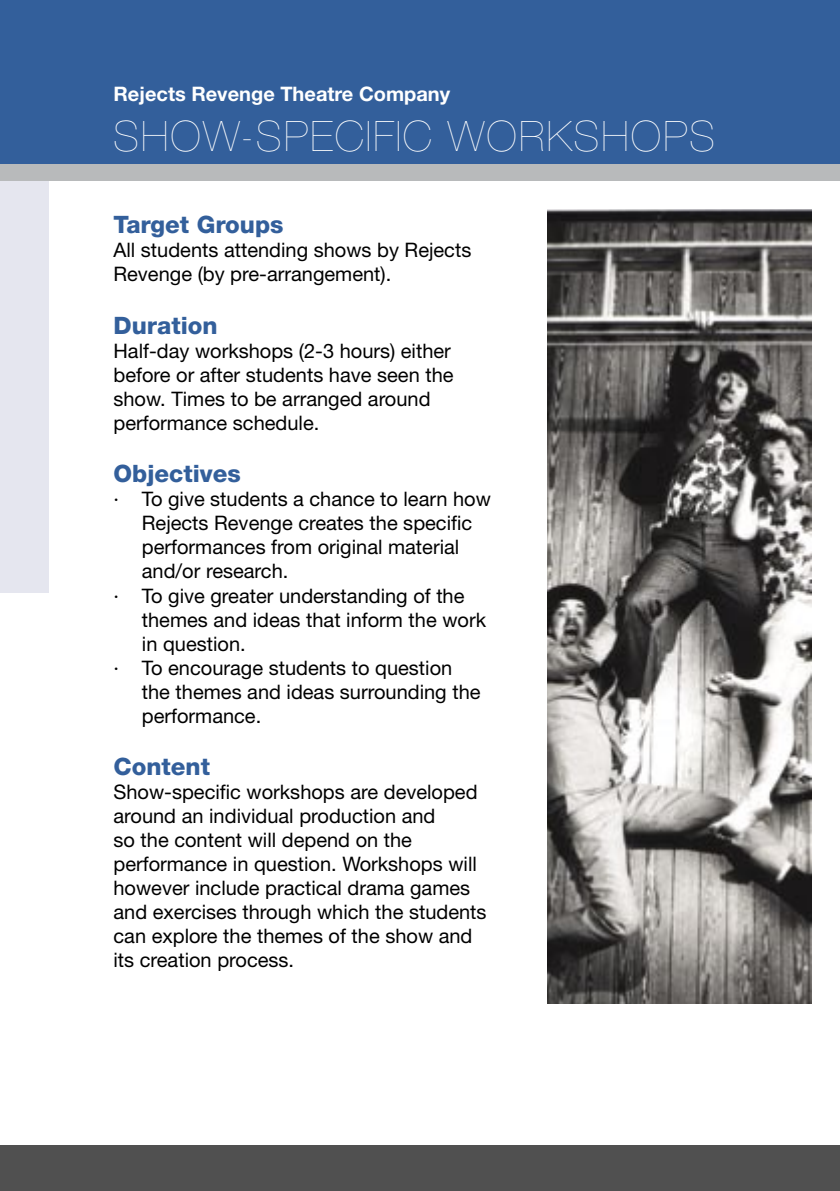
<style>
.page{position:relative;width:840px;height:1191px;background:#fff}
.page>*{position:absolute;margin:0;border:0;box-sizing:border-box;transform-origin:0 0}
.t1{font:200 42px "Helvetica Neue";letter-spacing:.05em;color:#fff}
.t2{font:800 24px "Helvetica Neue";color:#335f9b}
.t3{font:20px/24px "Helvetica Neue";color:#000}
.t4{font:700 20px "Helvetica Neue";color:#fff}
</style>
<div class="page">
<div style="left:0;top:0;width:48px;height:592px;background:#e5e6ef"></div>
<div style="left:0;top:0;width:839px;height:172px;background:#335f9b"></div>
<div style="left:0;top:164px;width:839px;height:17px;background:#b8babb"></div>
<img style="left:547px;top:210px;width:264px;height:793px">
<div style="left:0;top:1145px;width:839px;height:46px;background:#505050"></div>
<p class="t4" style="left:113px;top:81px;width:338px">Rejects Revenge Theatre Company</p>
<h1 class="t1" style="left:113px;top:112px;width:603px">SHOW-SPECIFIC WORKSHOPS</h1>
<p class="t2" style="left:113px;top:210px;width:171px">Target Groups</p>
<p class="t3" style="left:113px;top:237px;width:359px">All students attending shows by Rejects<br>Revenge (by pre-arrangement).</p>
<p class="t2" style="left:113px;top:311px;width:106px">Duration</p>
<p class="t3" style="left:113px;top:338px;width:341px">Half-day workshops (2-3 hours) either before or after students have seen the show. Times to be arranged around performance schedule.</p>
<p class="t2" style="left:113px;top:459px;width:129px">Objectives</p>
<p class="t3" style="left:113px;top:487px;width:378px">· To give students a chance to learn how</p>
<p class="t3" style="left:142px;top:511px;width:332px">Rejects Revenge creates the specific</p>
<p class="t3" style="left:142px;top:535px;width:319px">performances from original material</p>
<p class="t3" style="left:142px;top:559px;width:148px">and/or research.</p>
<p class="t3" style="left:113px;top:583px;width:352px">· To give greater understanding of the</p>
<p class="t3" style="left:142px;top:607px;width:345px">themes and ideas that inform the work</p>
<p class="t3" style="left:142px;top:631px;width:105px">in question.</p>
<p class="t3" style="left:113px;top:655px;width:340px">· To encourage students to question</p>
<p class="t3" style="left:142px;top:679px;width:340px">the themes and ideas surrounding the</p>
<p class="t3" style="left:142px;top:703px;width:121px">performance.</p>
<p class="t2" style="left:113px;top:752px;width:98px">Content</p>
<p class="t3" style="left:113px;top:780px;width:374px">Show-specific workshops are developed around an individual production and<br>so the content will depend on the performance in question. Workshops will however include practical drama games and exercises through which the students can explore the themes of the show and its creation process.</p>
</div>
